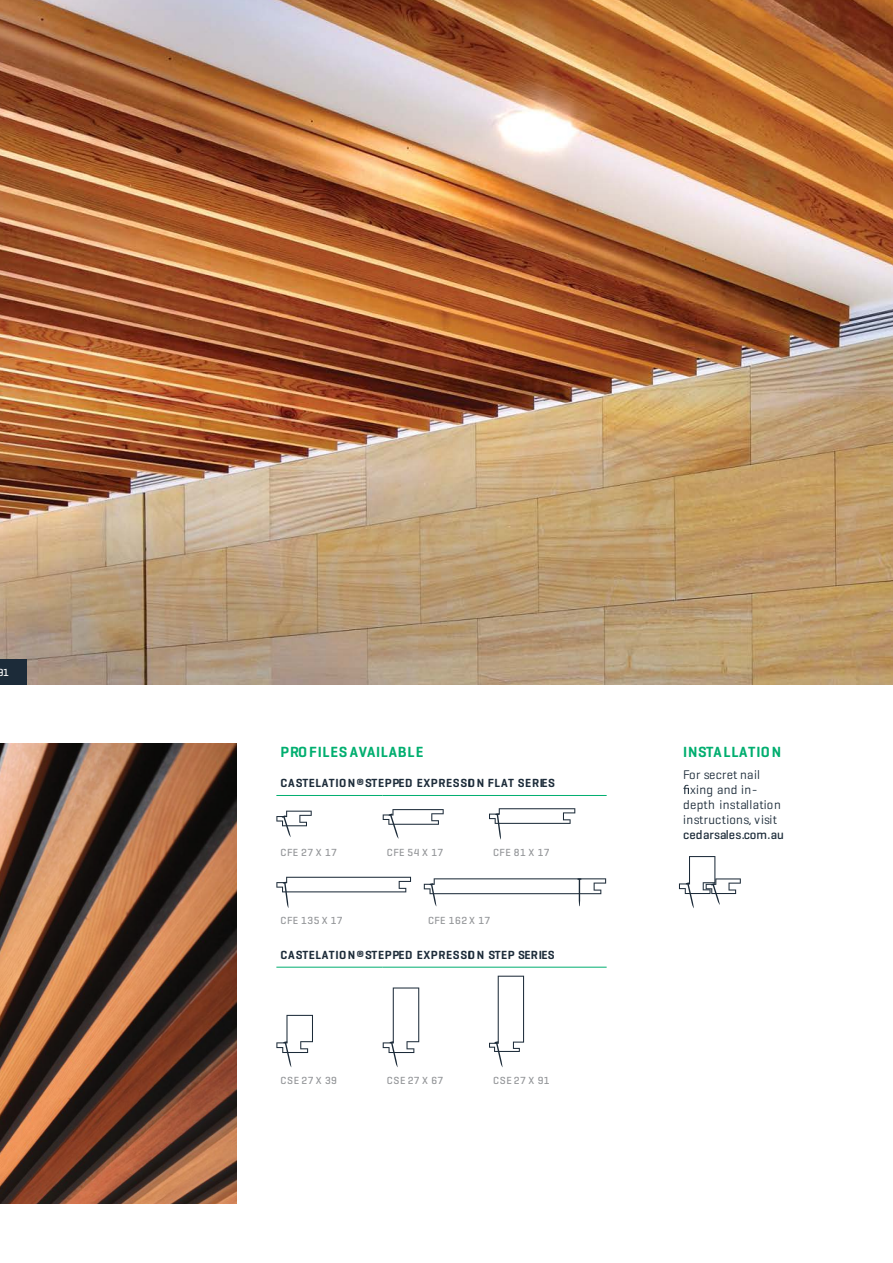
<style>
.page{position:relative;width:893px;height:1263px;background:#fff}
.page>*{position:absolute;margin:0;border:0;box-sizing:border-box;transform-origin:0 0}
.t1{font:600 15px "Geogrotesque";letter-spacing:.05em;color:#00ae6f}
.t2{font:12.75px "Geogrotesque";letter-spacing:.02em;color:#1c2b39}
.t3{font:500 12.75px "Geogrotesque";letter-spacing:-.005em;color:#1c2b39}
.t4{font:600 12px "Geogrotesque";letter-spacing:.05em;color:#1c2b39}
.t5{font:500 10.5px "Geogrotesque";letter-spacing:.05em;color:#939598}
.t6{font:500 10.5px "Geogrotesque";color:#fff}
</style>
<div class="page">
<img style="left:0;top:0;width:893px;height:684px">
<img style="left:0;top:744px;width:237px;height:459px">
<div style="left:0;top:659px;width:27px;height:25px;background:#1c2b39"></div>
<svg style="left:683px;top:785px;width:6px;height:9px"></svg>
<svg style="left:679px;top:856px;width:62px;height:52px"></svg>
<hr style="left:276px;top:795px;width:107px;height:1px;background:#00ae6f">
<hr style="left:383px;top:795px;width:106px;height:1px;background:#00ae6f">
<hr style="left:489px;top:795px;width:118px;height:1px;background:#00ae6f">
<svg style="left:276px;top:811px;width:36px;height:26px"></svg>
<svg style="left:383px;top:809px;width:61px;height:30px"></svg>
<svg style="left:489px;top:808px;width:86px;height:32px"></svg>
<svg style="left:276px;top:877px;width:135px;height:31px"></svg>
<svg style="left:424px;top:878px;width:182px;height:28px"></svg>
<hr style="left:276px;top:967px;width:107px;height:1px;background:#00ae6f">
<hr style="left:383px;top:967px;width:106px;height:1px;background:#00ae6f">
<hr style="left:489px;top:967px;width:118px;height:1px;background:#00ae6f">
<svg style="left:276px;top:1015px;width:37px;height:52px"></svg>
<svg style="left:383px;top:987px;width:36px;height:80px"></svg>
<svg style="left:489px;top:976px;width:35px;height:91px"></svg>
<p class="t6" style="left:-3px;top:665px;width:13px">91</p>
<p class="t1" style="left:281px;top:742px;width:144px">PROFILESAVAILABLE</p>
<p class="t4" style="left:281px;top:775px;width:276px">CASTELATION®STEPPED EXPRESSOI N FLAT SERIES</p>
<p class="t5" style="left:281px;top:846px;width:58px">CFE 27 X 17</p>
<p class="t5" style="left:387px;top:846px;width:58px">CFE 54 X 17</p>
<p class="t5" style="left:493px;top:846px;width:58px">CFE 81 X 17</p>
<p class="t5" style="left:281px;top:914px;width:64px">CFE 135 X 17</p>
<p class="t5" style="left:428px;top:914px;width:64px">CFE 162 X 17</p>
<p class="t4" style="left:281px;top:947px;width:276px">CASTELATION®STEPPED EXPRESSOI N STEP SERIES</p>
<p class="t5" style="left:281px;top:1073px;width:58px">CSE 27 X 39</p>
<p class="t5" style="left:387px;top:1073px;width:58px">CSE 27 X 67</p>
<p class="t5" style="left:493px;top:1073px;width:58px">CSE 27 X 91</p>
<p class="t1" style="left:683px;top:742px;width:100px">INSTALLATION</p>
<p class="t2" style="left:683px;top:767px;width:78px">For secret nail</p>
<p class="t2" style="left:690px;top:782px;width:69px">xing and in-</p>
<p class="t2" style="left:683px;top:797px;width:99px">depth installation</p>
<p class="t2" style="left:683px;top:812px;width:96px">instructions, visit</p>
<p class="t3" style="left:683px;top:827px;width:102px">cedarsales.com.au</p>
</div>
